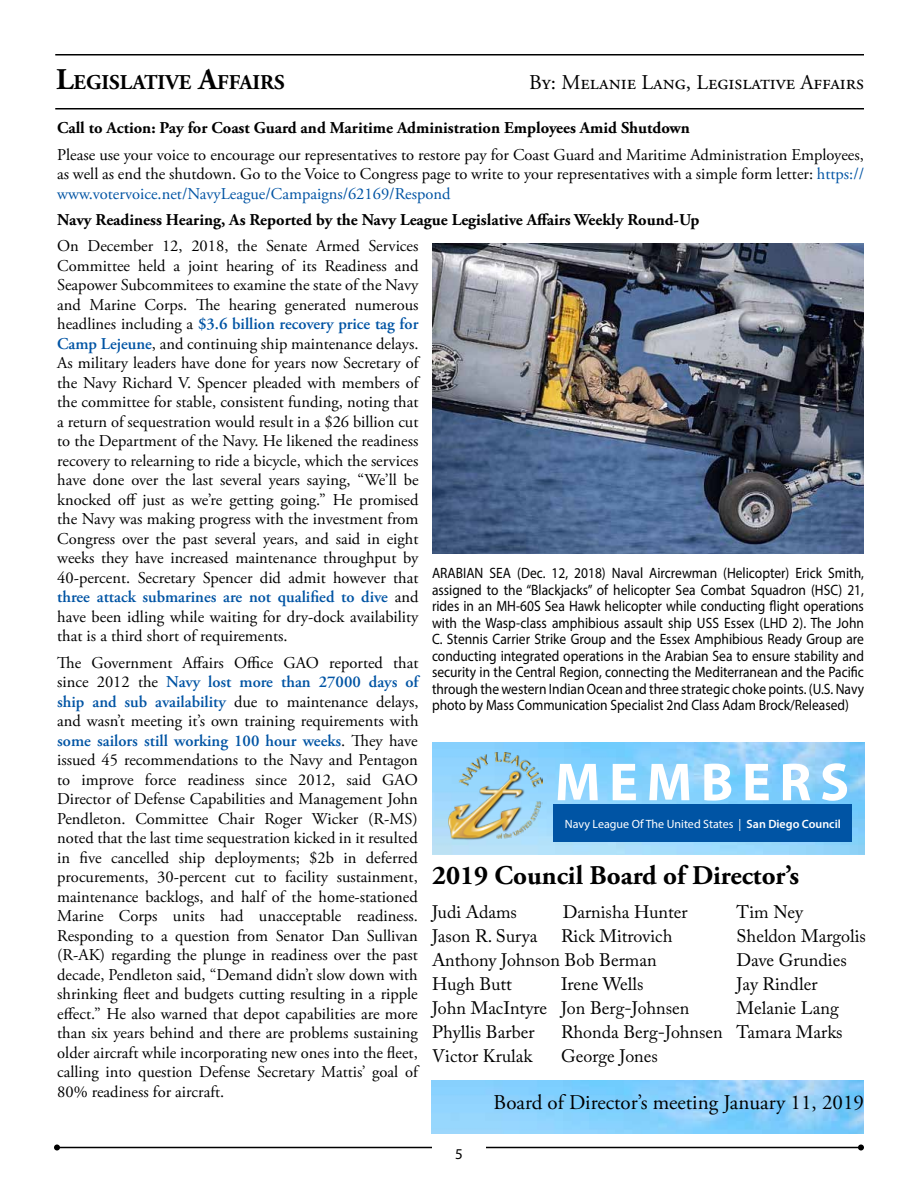
<style>
.page{position:relative;width:918px;height:1188px;background:#fff}
.page>*{position:absolute;margin:0;border:0;box-sizing:border-box;transform-origin:0 0}
.t1{font:700 53.85px "Myriad Pro";letter-spacing:.16em;color:#fff}
.t2{font:700 27px "Adobe Garamond Pro";color:#000}
.t3{font:21px "Adobe Garamond Pro";color:#000}
.t4{font:700 21px "Adobe Garamond Pro";color:#000}
.t5{font:18px "Adobe Caslon Pro";color:#000}
.t6{font:16.5px/19.5px "Adobe Garamond Pro";color:#000;text-align:justify}
.t7{font:700 16.5px "Adobe Garamond Pro";color:#000}
.t8{font:15px/16.5px "Myriad Pro";color:#000;text-align:justify;scale:.9 1}
.t9{font:15px "Myriad Pro";color:#000}
.t10{font:12px "Myriad Pro";color:#fff}
.s1{font-size:30px}
.s2{color:#0054a4}
.s3{font-weight:600;color:#0054a4}
.s4{font-weight:600}
</style>
<div class="page">
<hr style="left:486px;top:1147px;width:375px;height:1px;background:#000">
<svg style="left:858px;top:1144px;width:6px;height:6px"></svg>
<hr style="left:57px;top:1147px;width:375px;height:1px;background:#000">
<svg style="left:54px;top:1144px;width:6px;height:6px"></svg>
<hr style="left:55px;top:54px;width:809px;height:2px;background:#000">
<hr style="left:55px;top:108px;width:809px;height:2px;background:#000">
<img style="left:432px;top:243px;width:432px;height:311px">
<img style="left:432px;top:742px;width:433px;height:112px">
<img style="left:431px;top:1080px;width:433px;height:54px">
<div style="left:554px;top:805px;width:298px;height:37px;background:#0054a4"></div>
<img style="left:448px;top:753px;width:95px;height:87px">
<p class="t4" style="left:56px;top:70px;width:230px"><span class="s1">L</span>EGISLATIVE <span class="s1">A</span>FFAIRS</p>
<p class="t3" style="left:529px;top:69px;width:336px">By: Melanie Lang, Legislative Affairs</p>
<p class="t7" style="left:57px;top:119px;width:634px">Call to Action: Pay for Coast Guard and Maritime Administration Employees Amid Shutdown</p>
<p class="t6" style="left:57px;top:145px;width:808px">Please use your voice to encourage our representatives to restore pay for Coast Guard and Maritime Administration Employees, as well as end the shutdown. Go to the Voice to Congress page to write to your representatives with a simple form letter: <span class="s2">https:// www.votervoice.net/NavyLeague/Campaigns/62169/Respond</span></p>
<p class="t7" style="left:57px;top:210px;width:644px">Navy Readiness Hearing, As Reported by the Navy League Legislative Affairs Weekly Round-Up</p>
<p class="t6" style="left:57px;top:237px;width:365px">On December 12, 2018, the Senate Armed Services Committee held a joint hearing of its Readiness and Seapower Subcommitees to examine the state of the Navy and Marine Corps. The hearing generated numerous headlines including a <span class="s3">$3.6 billion recovery price tag for Camp Lejeune</span>, and continuing ship maintenance delays.<br>As military leaders have done for years now Secretary of the Navy Richard V. Spencer pleaded with members of the committee for stable, consistent funding, noting that a return of sequestration would result in a $26 billion cut to the Department of the Navy. He likened the readiness recovery to relearning to ride a bicycle, which the services have done over the last several years saying, “We’ll be knocked off just as we’re getting going.” He promised the Navy was making progress with the investment from Congress over the past several years, and said in eight weeks they have increased maintenance throughput by 40-percent. Secretary Spencer did admit however that <span class="s3">three attack submarines are not qualified to dive</span> and have been idling while waiting for dry-dock availability that is a third short of requirements.</p>
<p class="t6" style="left:57px;top:653px;width:364px">The Government Affairs Office GAO reported that since 2012 the <span class="s3">Navy lost more than 27000 days of ship and sub availability</span> due to maintenance delays, and wasn’t meeting it’s own training requirements with <span class="s3">some sailors still working 100 hour weeks</span>. They have issued 45 recommendations to the Navy and Pentagon to improve force readiness since 2012, said GAO Director of Defense Capabilities and Management John Pendleton. Committee Chair Roger Wicker (R-MS) noted that the last time sequestration kicked in it resulted in five cancelled ship deployments; $2b in deferred procurements, 30-percent cut to facility sustainment, maintenance backlogs, and half of the home-stationed Marine Corps units had unacceptable readiness.<br>Responding to a question from Senator Dan Sullivan (R-AK) regarding the plunge in readiness over the past decade, Pendleton said, “Demand didn’t slow down with shrinking fleet and budgets cutting resulting in a ripple effect.” He also warned that depot capabilities are more than six years behind and there are problems sustaining older aircraft while incorporating new ones into the fleet, calling into question Defense Secretary Mattis’ goal of 80% readiness for aircraft.</p>
<p class="t8" style="left:432px;top:565px;width:482px">ARABIAN SEA (Dec. 12, 2018) Naval Aircrewman (Helicopter) Erick Smith, assigned to the “Blackjacks” of helicopter Sea Combat Squadron (HSC) 21, rides in an MH-60S Sea Hawk helicopter while conducting flight operations with the Wasp-class amphibious assault ship USS Essex (LHD 2). The John C. Stennis Carrier Strike Group and the Essex Amphibious Ready Group are conducting integrated operations in the Arabian Sea to ensure stability and security in the Central Region, connecting the Mediterranean and the Pacific through the western Indian Ocean and three strategic choke points. (U.S. Navy photo by Mass Communication Specialist 2nd Class Adam Brock/Released)</p>
<h1 class="t1" style="left:555px;top:747px;width:296px">MEMBERS</h1>
<p class="t10" style="left:565px;top:816px;width:277px">Navy League Of The United States | <span class="s4">San Diego Council</span></p>
<h2 class="t2" style="left:432px;top:859px;width:369px">2019 Council Board of Director’s</h2>
<p class="t5" style="left:432px;top:901px;width:87px">Judi Adams</p>
<p class="t5" style="left:563px;top:901px;width:126px">Darnisha Hunter</p>
<p class="t5" style="left:737px;top:901px;width:68px">Tim Ney</p>
<p class="t5" style="left:432px;top:925px;width:107px">Jason R. Surya</p>
<p class="t5" style="left:561px;top:925px;width:113px">Rick Mitrovich</p>
<p class="t5" style="left:737px;top:925px;width:131px">Sheldon Margolis</p>
<p class="t5" style="left:432px;top:949px;width:226px">Anthony Johnson Bob Berman</p>
<p class="t5" style="left:737px;top:949px;width:112px">Dave Grundies</p>
<p class="t5" style="left:432px;top:973px;width:81px">Hugh Butt</p>
<p class="t5" style="left:561px;top:973px;width:84px">Irene Wells</p>
<p class="t5" style="left:737px;top:973px;width:83px">Jay Rindler</p>
<p class="t5" style="left:432px;top:997px;width:259px">John MacIntyre Jon Berg-Johnsen</p>
<p class="t5" style="left:737px;top:997px;width:104px">Melanie Lang</p>
<p class="t5" style="left:432px;top:1021px;width:104px">Phyllis Barber</p>
<p class="t5" style="left:561px;top:1021px;width:283px">Rhonda Berg-Johnsen Tamara Marks</p>
<p class="t5" style="left:432px;top:1045px;width:102px">Victor Krulak</p>
<p class="t5" style="left:561px;top:1045px;width:98px">George Jones</p>
<p class="t3" style="left:494px;top:1089px;width:372px">Board of Director’s meeting January 11, 2019</p>
<p class="t9" style="left:455px;top:1144px;width:9px">5</p>
</div>
